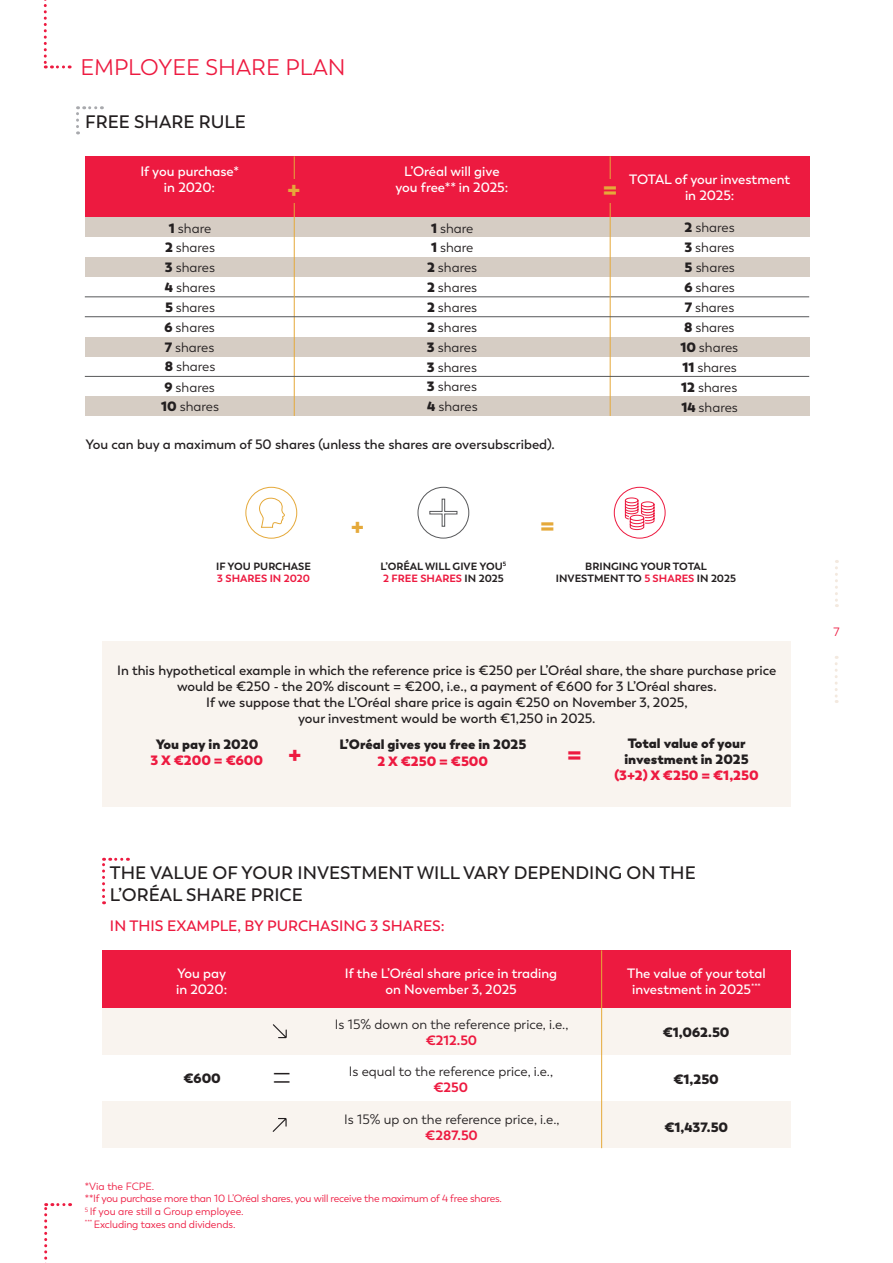
<style>
.page{position:relative;width:893px;height:1263px;background:#fff}
.page>*{position:absolute;margin:0;border:0;box-sizing:border-box;transform-origin:0 0}
.t1{font:300 35.7px "Trenda";color:#231f20}
.t2{font:22.5px "Trenda";color:#ed1a40}
.t3{font:800 22.5px "Trenda";color:#e5a93a}
.t4{font:800 22.5px "Trenda";color:#ed1a40}
.t5{font:600 18px/21.6px "Trenda";color:#231f20}
.t6{font:600 15px "Trenda";color:#ed1a40}
.t7{font:600 13.5px/16.2px "Trenda";color:#231f20;text-align:center}
.t8{font:13.5px/20px "Trenda";color:#231f20;text-align:justify}
.t9{font:600 13.5px/16.2px "Trenda";color:#fff;text-align:center}
.t10{font:800 13.5px/16.2px "Trenda";color:#231f20}
.t11{font:800 13.5px "Trenda";color:#ed1a40}
.t12{font:700 13.5px "Trenda";color:#ed1a40}
.t13{font:12px "Trenda";color:#ed1a40}
.t14{font:10.5px/12.6px "Trenda";letter-spacing:-.02em;color:#ed1a40}
.t15{font:700 10.5px/12.6px "Trenda";color:#231f20}
.t16{font:700 10.5px "Trenda";color:#ed1a40}
.s1{font-weight:800}
.s2{color:#ed1a40}
</style>
<div class="page">
<svg style="left:44px;top:0;width:26px;height:68px"></svg>
<svg style="left:44px;top:1203px;width:27px;height:60px"></svg>
<svg style="left:76px;top:106px;width:26px;height:28px"></svg>
<div style="left:102px;top:641px;width:689px;height:166px;background:#f9f4ef"></div>
<svg style="left:102px;top:858px;width:26px;height:46px"></svg>
<div style="left:85px;top:156px;width:724px;height:61px;background:#ed1a40"></div>
<div style="left:102px;top:950px;width:689px;height:58px;background:#ed1a40"></div>
<div style="left:85px;top:217px;width:724px;height:20px;background:#d6cdc4"></div>
<div style="left:102px;top:1008px;width:689px;height:47px;background:#f9f4ef"></div>
<div style="left:102px;top:1102px;width:689px;height:46px;background:#f9f4ef"></div>
<div style="left:85px;top:257px;width:724px;height:20px;background:#d6cdc4"></div>
<div style="left:85px;top:337px;width:724px;height:19px;background:#d6cdc4"></div>
<div style="left:85px;top:396px;width:724px;height:20px;background:#d6cdc4"></div>
<hr style="left:85px;top:297px;width:724px;height:1px;background:#57585a">
<hr style="left:610px;top:156px;width:1px;height:260px;background:#e5a93a">
<hr style="left:601px;top:950px;width:1px;height:198px;background:#e5a93a">
<hr style="left:294px;top:156px;width:1px;height:260px;background:#e5a93a">
<hr style="left:85px;top:316px;width:724px;height:1px;background:#57585a">
<hr style="left:85px;top:376px;width:724px;height:1px;background:#57585a">
<div style="left:281px;top:179px;width:27px;height:24px;background:#ed1a40"></div>
<div style="left:597px;top:179px;width:27px;height:24px;background:#ed1a40"></div>
<svg style="left:835px;top:560px;width:3px;height:47px"></svg>
<svg style="left:835px;top:656px;width:3px;height:47px"></svg>
<svg style="left:417px;top:487px;width:52px;height:52px"></svg>
<svg style="left:614px;top:487px;width:52px;height:52px"></svg>
<svg style="left:245px;top:487px;width:52px;height:52px"></svg>
<svg style="left:273px;top:1118px;width:14px;height:14px"></svg>
<svg style="left:273px;top:1024px;width:14px;height:14px"></svg>
<h2 class="t2" style="left:80px;top:54px;width:267px">EMPLOYEE SHARE PLAN</h2>
<h3 class="t5" style="left:85px;top:111px;width:162px">FREE SHARE RULE</h3>
<p class="t9" style="left:140px;top:163px;width:100px">If you purchase* in 2020:</p>
<p class="t8" style="left:169px;top:218px;width:44px"><span class="s1">1</span> share</p>
<h2 class="t3" style="left:287px;top:174px;width:15px">+</h2>
<p class="t9" style="left:395px;top:163px;width:114px">L’Oréal will give you free** in 2025:</p>
<h2 class="t3" style="left:603px;top:174px;width:16px">=</h2>
<p class="t9" style="left:629px;top:171px;width:162px">TOTAL of your investment in 2025:</p>
<p class="t8" style="left:431px;top:218px;width:44px"><span class="s1">1</span> share</p>
<p class="t8" style="left:685px;top:218px;width:52px"><span class="s1">2</span> shares</p>
<p class="t8" style="left:165px;top:238px;width:52px"><span class="s1">2</span> shares</p>
<p class="t8" style="left:431px;top:238px;width:44px"><span class="s1">1</span> share</p>
<p class="t8" style="left:685px;top:238px;width:51px"><span class="s1">3</span> shares</p>
<p class="t8" style="left:165px;top:258px;width:51px"><span class="s1">3</span> shares</p>
<p class="t8" style="left:684px;top:258px;width:52px"><span class="s1">5</span> shares</p>
<p class="t8" style="left:165px;top:278px;width:52px"><span class="s1">4</span> shares</p>
<p class="t8" style="left:684px;top:278px;width:52px"><span class="s1">6</span> shares</p>
<p class="t8" style="left:165px;top:298px;width:52px"><span class="s1">5</span> shares</p>
<p class="t8" style="left:685px;top:298px;width:51px"><span class="s1">7</span> shares</p>
<p class="t8" style="left:165px;top:318px;width:52px"><span class="s1">6</span> shares</p>
<p class="t8" style="left:684px;top:318px;width:52px"><span class="s1">8</span> shares</p>
<p class="t8" style="left:165px;top:337px;width:51px"><span class="s1">7</span> shares</p>
<p class="t8" style="left:680px;top:338px;width:59px"><span class="s1">10</span> shares</p>
<p class="t8" style="left:165px;top:357px;width:52px"><span class="s1">8</span> shares</p>
<p class="t8" style="left:682px;top:357px;width:56px"><span class="s1">11</span> shares</p>
<p class="t8" style="left:165px;top:377px;width:52px"><span class="s1">9</span> shares</p>
<p class="t8" style="left:681px;top:378px;width:58px"><span class="s1">12</span> shares</p>
<p class="t8" style="left:161px;top:397px;width:59px"><span class="s1">10</span> shares</p>
<p class="t8" style="left:681px;top:397px;width:58px"><span class="s1">14</span> shares</p>
<p class="t8" style="left:427px;top:258px;width:52px"><span class="s1">2</span> shares <span class="s1">2</span> shares <span class="s1">2</span> shares <span class="s1">2</span> shares <span class="s1">3</span> shares <span class="s1">3</span> shares <span class="s1">3</span> shares <span class="s1">4</span> shares</p>
<p class="t7" style="left:86px;top:436px;width:471px">You can buy a maximum of 50 shares (unless the shares are oversubscribed).</p>
<p class="t15" style="left:216px;top:560px;width:96px">IF YOU PURCHASE</p>
<p class="t16" style="left:217px;top:572px;width:94px">3 SHARES IN 2020</p>
<h2 class="t3" style="left:351px;top:511px;width:15px">+</h2>
<h2 class="t3" style="left:540px;top:510px;width:16px">=</h2>
<p class="t15" style="left:381px;top:560px;width:127px">L’ORÉAL WILL GIVE YOU<sup>5<br></sup><span class="s2">2 FREE SHARES</span> IN 2025</p>
<p class="t15" style="left:556px;top:560px;width:181px;text-align:center">BRINGING YOUR TOTAL<br>INVESTMENT TO <span class="s2">5 SHARES</span> IN 2025</p>
<p class="t7" style="left:117px;top:662px;width:661px">In this hypothetical example in which the reference price is €250 per L’Oréal share, the share purchase price would be €250 - the 20% discount = €200, i.e., a payment of €600 for 3 L’Oréal shares.<br>If we suppose that the L’Oréal share price is again €250 on November 3, 2025,<br>your investment would be worth €1,250 in 2025.</p>
<p class="t10" style="left:156px;top:736px;width:104px">You pay in 2020</p>
<p class="t11" style="left:151px;top:751px;width:114px">3 X €200 = €600</p>
<h2 class="t4" style="left:288px;top:739px;width:15px">+</h2>
<p class="t10" style="left:339px;top:736px;width:189px">L’Oréal gives you free in 2025</p>
<p class="t11" style="left:378px;top:752px;width:112px">2 X €250 = €500</p>
<h2 class="t4" style="left:567px;top:739px;width:16px">=</h2>
<p class="t10" style="left:624px;top:735px;width:126px">Total value of your investment in 2025</p>
<p class="t11" style="left:614px;top:766px;width:146px">(3+2) X €250 = €1,250</p>
<h3 class="t5" style="left:110px;top:862px;width:587px">THE VALUE OF YOUR INVESTMENT WILL VARY DEPENDING ON THE<br>L’ORÉAL SHARE PRICE</h3>
<p class="t6" style="left:110px;top:917px;width:336px">IN THIS EXAMPLE, BY PURCHASING 3 SHARES:</p>
<p class="t9" style="left:176px;top:965px;width:53px;text-align:left">You pay in 2020:</p>
<p class="t10" style="left:183px;top:1071px;width:39px">€600</p>
<h1 class="t1" style="left:272px;top:1056px;width:22px">=</h1>
<p class="t9" style="left:345px;top:965px;width:214px">If the L’Oréal share price in trading on November 3, 2025</p>
<p class="t8" style="left:335px;top:1014px;width:235px">Is 15% down on the reference price, i.e.,</p>
<p class="t12" style="left:426px;top:1032px;width:53px">€212.50</p>
<p class="t8" style="left:349px;top:1061px;width:206px">Is equal to the reference price, i.e.,</p>
<p class="t12" style="left:433px;top:1079px;width:36px">€250</p>
<p class="t8" style="left:344px;top:1110px;width:217px">Is 15% up on the reference price, i.e.,</p>
<p class="t12" style="left:425px;top:1127px;width:54px">€287.50</p>
<p class="t14" style="left:85px;top:1180px;width:419px">*Via the FCPE.<br>**If you purchase more than 10 L’Oréal shares, you will receive the maximum of 4 free shares.<br><sup>5</sup> If you are still a Group employee.<br><sup>***</sup> Excluding taxes and dividends.</p>
<p class="t9" style="left:627px;top:965px;width:140px">The value of your total investment in 2025<sup>***</sup></p>
<p class="t10" style="left:663px;top:1024px;width:68px">€1,062.50</p>
<p class="t10" style="left:673px;top:1071px;width:47px">€1,250</p>
<p class="t10" style="left:664px;top:1119px;width:65px">€1,437.50</p>
<p class="t13" style="left:834px;top:625px;width:8px">7</p>
</div>
